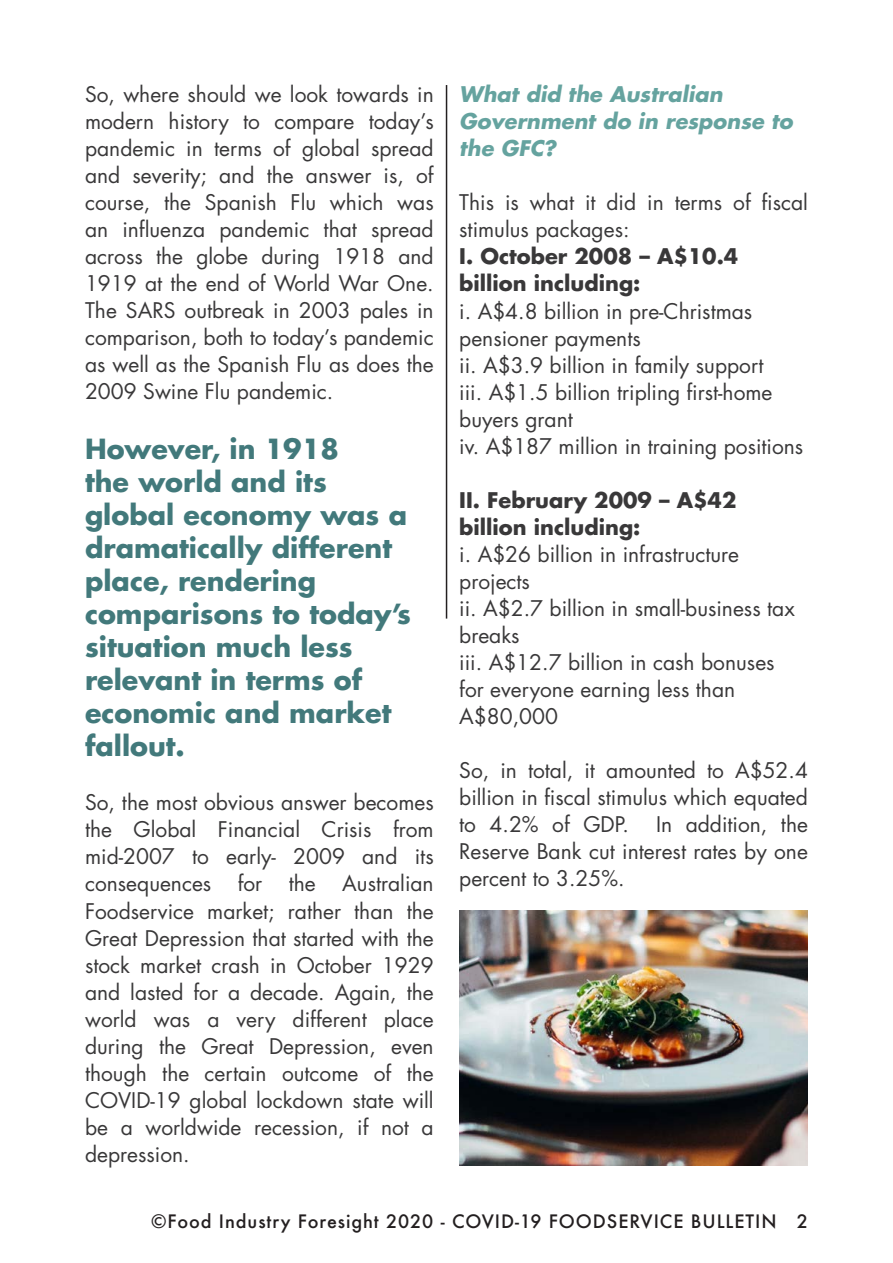
<style>
.page{position:relative;width:893px;height:1263px;background:#fff}
.page>*{position:absolute;margin:0;border:0;box-sizing:border-box;transform-origin:0 0}
.t1{font:700 27px/33px "Futura Std";color:#42797b}
.t2{font:21px/27px "Futura Std";color:#393839;text-align:justify}
.t3{font:700 21px/27px "Futura Std";color:#393839}
.t4{font:italic 700 21px/27px "Futura Std";color:#65a39f}
.t5{font:500 18px "Futura";letter-spacing:.05em;color:#231f20}
</style>
<div class="page">
<hr style="left:446px;top:85px;width:1px;height:534px;background:#231f20">
<img style="left:459px;top:910px;width:349px;height:255px">
<p class="t2" style="left:85px;top:81px;width:350px">So, where should we look towards in modern history to compare today’s pandemic in terms of global spread and severity; and the answer is, of course, the Spanish Flu which was an influenza pandemic that spread across the globe during 1918 and 1919 at the end of World War One.<br>The SARS outbreak in 2003 pales in comparison, both to today’s pandemic as well as the Spanish Flu as does the 2009 Swine Flu pandemic.</p>
<p class="t1" style="left:85px;top:432px;width:328px">However, in 1918<br>the world and its global economy was a dramatically different place, rendering comparisons to today’s situation much less relevant in terms of economic and market fallout.</p>
<p class="t2" style="left:85px;top:789px;width:350px">So, the most obvious answer becomes the Global Financial Crisis from mid-2007 to early- 2009 and its consequences</p>
<p class="t2" style="left:238px;top:870px;width:26px">for</p>
<p class="t2" style="left:289px;top:870px;width:29px">the</p>
<p class="t2" style="left:85px;top:870px;width:350px;text-indent:257px">Australian Foodservice market; rather than the Great Depression that started with the stock market crash in October 1929 and lasted for a decade. Again, the world was a very different place during the Great Depression, even though the certain outcome of the COVID-19 global lockdown state will be a worldwide recession, if not a depression.</p>
<p class="t4" style="left:459px;top:81px;width:335px">What did the Australian<br>Government do in response to the GFC?</p>
<p class="t2" style="left:459px;top:189px;width:350px">This is what it did in terms of fiscal stimulus packages:</p>
<p class="t3" style="left:459px;top:243px;width:281px">I. October 2008 – A$10.4 billion including:</p>
<p class="t2" style="left:459px;top:297px;width:346px;text-align:left">i. A$4.8 billion in pre-Christmas pensioner payments<br>ii. A$3.9 billion in family support<br>iii. A$1.5 billion tripling first-home buyers grant<br>iv. A$187 million in training positions</p>
<p class="t3" style="left:459px;top:486px;width:279px">II. February 2009 – A$42 billion including:</p>
<p class="t2" style="left:459px;top:541px;width:337px;text-align:left">i. A$26 billion in infrastructure projects<br>ii. A$2.7 billion in small-business tax breaks<br>iii. A$12.7 billion in cash bonuses for everyone earning less than<br>A$80,000</p>
<p class="t2" style="left:459px;top:757px;width:350px">So, in total, it amounted to A$52.4 billion in fiscal stimulus which equated to 4.2% of GDP.</p>
<p class="t2" style="left:459px;top:811px;width:350px;text-indent:197px">In addition, the Reserve Bank cut interest rates by one percent to 3.25%.</p>
<p class="t5" style="left:151px;top:1209px;width:658px">©Food Industry Foresight 2020 - COVID-19 FOODSERVICE BULLETIN 2</p>
</div>
